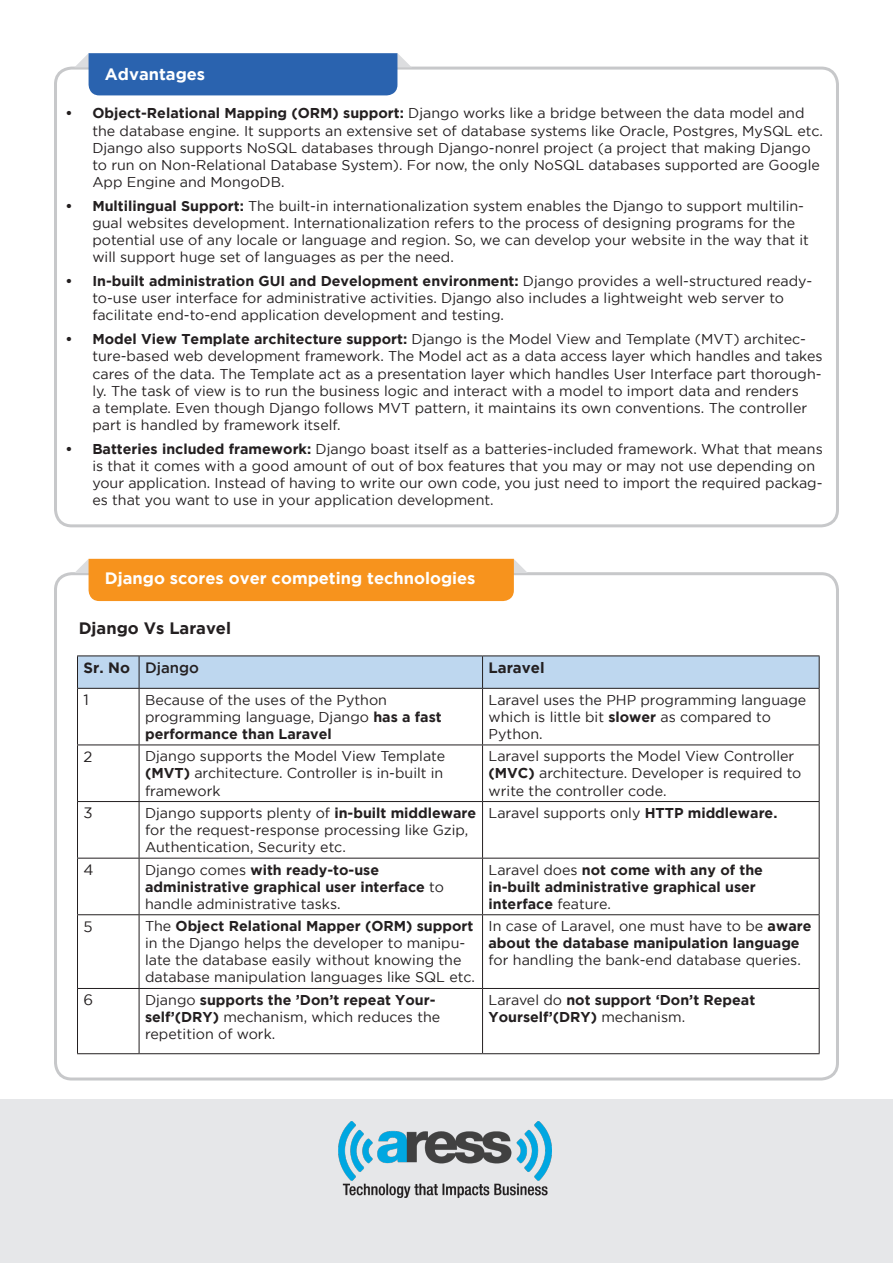
<style>
.page{position:relative;width:893px;height:1263px;background:#fff}
.page>*{position:absolute;margin:0;border:0;box-sizing:border-box;transform-origin:0 0}
.t1{font:700 16.5px "Gotham";color:#fff}
.t2{font:700 16.5px "Gotham";color:#231f20}
.t3{font:700 15px "Gotham";color:#231f20}
.t4{font:500 15px "Gotham";color:#231f20}
.t5{font:15px "Gotham";color:#231f20}
.t6{font:14.25px/17.1px "Gotham";color:#231f20}
.t7{font:700 14.25px/17.1px "Gotham";color:#231f20}
.s1{font-weight:700}
.s2{font-weight:400}
</style>
<div class="page">
<div style="left:0;top:1099px;width:893px;height:164px;background:#e6e7e9"></div>
<div style="left:54px;top:67px;width:785px;height:460px;border:3px solid #c7c8ca;border-radius:16px"></div>
<div style="left:54px;top:572px;width:785px;height:508px;border:3px solid #c7c8ca;border-radius:16px"></div>
<svg style="left:74px;top:53px;width:338px;height:42px;background:#3d70b5"></svg>
<div style="left:74px;top:559px;width:454px;height:42px;background:#f7931d"></div>
<div style="left:78px;top:656px;width:741px;height:32px;background:#bed7ef"></div>
<hr style="left:77px;top:655px;width:62px;height:1px;background:#231f20">
<hr style="left:77px;top:656px;width:1px;height:32px;background:#231f20">
<hr style="left:483px;top:655px;width:336px;height:1px;background:#231f20">
<hr style="left:819px;top:656px;width:1px;height:32px;background:#231f20">
<hr style="left:77px;top:688px;width:62px;height:1px;background:#231f20">
<hr style="left:77px;top:689px;width:1px;height:55px;background:#231f20">
<hr style="left:483px;top:688px;width:336px;height:1px;background:#231f20">
<hr style="left:819px;top:689px;width:1px;height:55px;background:#231f20">
<hr style="left:77px;top:744px;width:62px;height:1px;background:#231f20">
<hr style="left:77px;top:745px;width:1px;height:56px;background:#231f20">
<hr style="left:483px;top:744px;width:336px;height:1px;background:#231f20">
<hr style="left:819px;top:745px;width:1px;height:56px;background:#231f20">
<hr style="left:77px;top:801px;width:62px;height:1px;background:#231f20">
<hr style="left:77px;top:802px;width:1px;height:56px;background:#231f20">
<hr style="left:483px;top:801px;width:336px;height:1px;background:#231f20">
<hr style="left:819px;top:802px;width:1px;height:56px;background:#231f20">
<hr style="left:77px;top:858px;width:62px;height:1px;background:#231f20">
<hr style="left:77px;top:858px;width:1px;height:56px;background:#231f20">
<hr style="left:483px;top:858px;width:336px;height:1px;background:#231f20">
<hr style="left:819px;top:858px;width:1px;height:56px;background:#231f20">
<hr style="left:77px;top:914px;width:62px;height:1px;background:#231f20">
<hr style="left:77px;top:915px;width:1px;height:73px;background:#231f20">
<hr style="left:483px;top:914px;width:336px;height:1px;background:#231f20">
<hr style="left:819px;top:915px;width:1px;height:73px;background:#231f20">
<hr style="left:77px;top:988px;width:62px;height:1px;background:#231f20">
<hr style="left:77px;top:989px;width:1px;height:64px;background:#231f20">
<hr style="left:483px;top:988px;width:336px;height:1px;background:#231f20">
<hr style="left:819px;top:989px;width:1px;height:64px;background:#231f20">
<hr style="left:77px;top:1053px;width:62px;height:1px;background:#231f20">
<hr style="left:483px;top:1053px;width:336px;height:1px;background:#231f20">
<hr style="left:139px;top:655px;width:344px;height:1px;background:#231f20">
<hr style="left:139px;top:656px;width:1px;height:32px;background:#231f20">
<hr style="left:482px;top:656px;width:1px;height:32px;background:#231f20">
<hr style="left:139px;top:688px;width:344px;height:1px;background:#231f20">
<hr style="left:139px;top:689px;width:1px;height:55px;background:#231f20">
<hr style="left:482px;top:689px;width:1px;height:55px;background:#231f20">
<hr style="left:139px;top:744px;width:344px;height:1px;background:#231f20">
<hr style="left:139px;top:745px;width:1px;height:56px;background:#231f20">
<hr style="left:482px;top:745px;width:1px;height:56px;background:#231f20">
<hr style="left:139px;top:801px;width:344px;height:1px;background:#231f20">
<hr style="left:139px;top:802px;width:1px;height:56px;background:#231f20">
<hr style="left:482px;top:802px;width:1px;height:56px;background:#231f20">
<hr style="left:139px;top:858px;width:344px;height:1px;background:#231f20">
<hr style="left:139px;top:858px;width:1px;height:56px;background:#231f20">
<hr style="left:482px;top:858px;width:1px;height:56px;background:#231f20">
<hr style="left:139px;top:914px;width:344px;height:1px;background:#231f20">
<hr style="left:139px;top:915px;width:1px;height:73px;background:#231f20">
<hr style="left:482px;top:915px;width:1px;height:73px;background:#231f20">
<hr style="left:139px;top:988px;width:344px;height:1px;background:#231f20">
<hr style="left:139px;top:989px;width:1px;height:64px;background:#231f20">
<hr style="left:482px;top:989px;width:1px;height:64px;background:#231f20">
<hr style="left:139px;top:1053px;width:344px;height:1px;background:#231f20">
<img style="left:338px;top:1121px;width:214px;height:76px">
<p class="t1" style="left:105px;top:65px;width:102px">Advantages</p>
<p class="t6" style="left:92px;top:105px;width:732px;text-indent:-27px"><span class="s1">• Object-Relational Mapping (ORM) support:</span> Django works like a bridge between the data model and the database engine. It supports an extensive set of database systems like Oracle, Postgres, MySQL etc.<br>Django also supports NoSQL databases through Django-nonrel project (a project that making Django to run on Non-Relational Database System). For now, the only NoSQL databases supported are Google App Engine and MongoDB.</p>
<p class="t6" style="left:92px;top:197px;width:718px;text-indent:-27px"><span class="s1">• Multilingual Support:</span> The built-in internationalization system enables the Django to support multilin&shy;gual websites development. Internationalization refers to the process of designing programs for the potential use of any locale or language and region. So, we can develop your website in the way that it will support huge set of languages as per the need.</p>
<p class="t6" style="left:92px;top:272px;width:721px;text-indent:-27px"><span class="s1">• In-built administration GUI and Development environment:</span> Django provides a well-structured ready&shy;to-use user interface for administrative activities. Django also includes a lightweight web server to facilitate end-to-end application development and testing.</p>
<p class="t6" style="left:92px;top:330px;width:732px;text-indent:-27px"><span class="s1">• Model View Template architecture support:</span> Django is the Model View and Template (MVT) architec&shy;ture-based web development framework. The Model act as a data access layer which handles and takes cares of the data. The Template act as a presentation layer which handles User Interface part thorough&shy;ly. The task of view is to run the business logic and interact with a model to import data and renders<br>a template. Even though Django follows MVT pattern, it maintains its own conventions. The controller part is handled by framework itself.</p>
<p class="t6" style="left:92px;top:440px;width:732px;text-indent:-27px"><span class="s1">• Batteries included framework:</span> Django boast itself as a batteries-included framework. What that means is that it comes with a good amount of out of box features that you may or may not use depending on your application. Instead of having to write our own code, you just need to import the required packag&shy;es that you want to use in your application development.</p>
<p class="t1" style="left:105px;top:569px;width:372px">Django scores over competing technologies</p>
<p class="t2" style="left:79px;top:619px;width:154px">Django Vs Laravel</p>
<p class="t3" style="left:84px;top:659px;width:48px">Sr. No</p>
<p class="t4" style="left:145px;top:659px;width:56px">Django</p>
<p class="t3" style="left:489px;top:659px;width:58px">Laravel</p>
<p class="t5" style="left:84px;top:692px;width:7px">1</p>
<p class="t6" style="left:145px;top:691px;width:243px">Because of the uses of the Python</p>
<p class="t6" style="left:145px;top:708px;width:298px">programming language, Django <span class="s1">has a fast</span></p>
<p class="t7" style="left:145px;top:725px;width:188px">performance than Laravel</p>
<p class="t6" style="left:489px;top:691px;width:319px">Laravel uses the PHP programming language which is little bit <span class="s1">slower</span> as compared to</p>
<p class="t6" style="left:489px;top:725px;width:56px">Python.</p>
<p class="t5" style="left:84px;top:748px;width:10px">2</p>
<p class="t6" style="left:145px;top:747px;width:302px">Django supports the Model View Template <span class="s1">(MVT)</span> architecture. Controller is in-built in framework</p>
<p class="t6" style="left:489px;top:747px;width:314px">Laravel supports the Model View Controller <span class="s1">(MVC)</span> architecture. Developer is required to write the controller code.</p>
<p class="t5" style="left:84px;top:805px;width:11px">3</p>
<p class="t6" style="left:145px;top:804px;width:333px">Django supports plenty of <span class="s1">in-built middleware </span>for the request-response processing like Gzip,<br>Authentication, Security etc.</p>
<p class="t6" style="left:489px;top:804px;width:290px">Laravel supports only <span class="s1">HTTP middleware.</span></p>
<p class="t5" style="left:84px;top:861px;width:12px">4</p>
<p class="t7" style="left:145px;top:860px;width:236px"><span class="s2">Django comes</span> with ready-to-use</p>
<p class="t7" style="left:145px;top:878px;width:300px">administrative graphical user interface <span class="s2">to handle administrative tasks.</span></p>
<p class="t7" style="left:489px;top:860px;width:276px"><span class="s2">Laravel does</span> not come with any of the</p>
<p class="t7" style="left:489px;top:878px;width:269px">in-built administrative graphical user</p>
<p class="t7" style="left:489px;top:895px;width:124px">interface <span class="s2">feature.</span></p>
<p class="t5" style="left:84px;top:918px;width:11px">5</p>
<p class="t6" style="left:145px;top:917px;width:331px">The <span class="s1">Object Relational Mapper (ORM) support </span>in the Django helps the developer to manipu&shy;late the database easily without knowing the database manipulation languages like SQL etc.</p>
<p class="t6" style="left:489px;top:917px;width:324px">In case of Laravel, one must have to be <span class="s1">aware about the database manipulation language </span>for handling the bank-end database queries.</p>
<p class="t5" style="left:84px;top:992px;width:11px">6</p>
<p class="t6" style="left:145px;top:991px;width:297px">Django <span class="s1">supports the ’Don’t repeat Your&shy;self’(DRY)</span> mechanism, which reduces the repetition of work.</p>
<p class="t7" style="left:489px;top:991px;width:268px"><span class="s2">Laravel do</span> not support ‘Don’t Repeat</p>
<p class="t7" style="left:489px;top:1008px;width:198px">Yourself’(DRY) <span class="s2">mechanism.</span></p>
</div>
